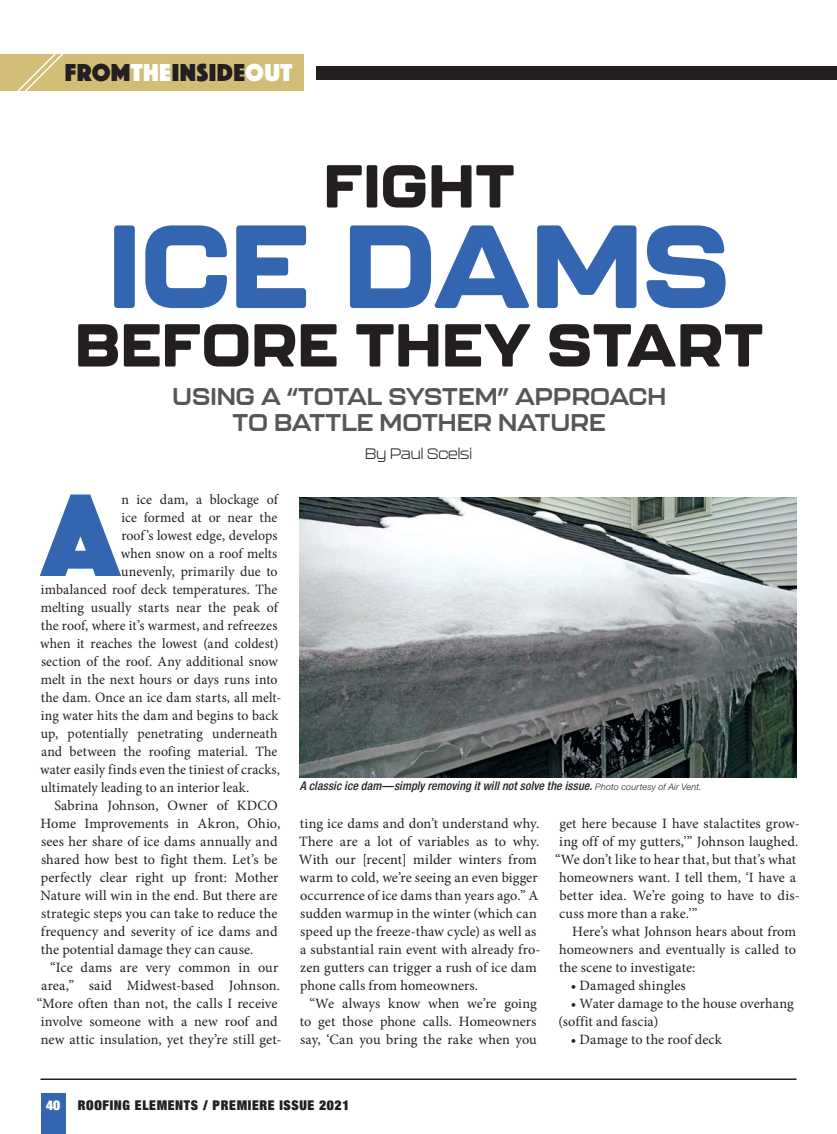
<style>
.page{position:relative;width:837px;height:1134px;background:#fff}
.page>*{position:absolute;margin:0;border:0;box-sizing:border-box;transform-origin:0 0}
.t1{font:122.25px "Phosphate Solid";color:#3465b0}
.t2{font:800 117px "Kallisto";letter-spacing:-.025em;color:#3465b0}
.t3{font:800 60px "Kallisto";letter-spacing:-.005em;color:#231f20}
.t4{font:25.5px "Phosphate Solid";letter-spacing:.015em;color:#231f20}
.t5{font:700 24px/25.5px "Kallisto";color:#585555;text-align:center}
.t6{font:300 15px "Kallisto";color:#231f20}
.t7{font:14.25px/18px "Minion Pro";letter-spacing:.005em;color:#231f20}
.t8{font:900 condensed 13.5px "Helvetica Neue LT Std";letter-spacing:.05em;color:#231f20}
.t9{font:900 condensed 13.5px "Helvetica Neue LT Std";color:#fff}
.t10{font:italic 500 condensed 12px "Helvetica Neue LT Std";letter-spacing:.01em;color:#231f20}
.s1{color:#fff}
.s2{font-weight:300;font-stretch:normal;font-size:9px}
</style>
<div class="page">
<div style="left:41px;top:1094px;width:25px;height:40px;background:#3465b0"></div>
<hr style="left:40px;top:1078px;width:756px;height:2px;background:#231f20">
<div style="left:0;top:54px;width:304px;height:37px;background:#d1bd75"></div>
<svg style="left:17px;top:54px;width:47px;height:37px"></svg>
<div style="left:316px;top:66px;width:521px;height:14px;background:#231f20"></div>
<img style="left:300px;top:498px;width:496px;height:280px">
<h3 class="t4" style="left:65px;top:57px;width:229px">FROM<span class="s1">THE</span>INSIDE<span class="s1">OUT</span></h3>
<h3 class="t3" style="left:323px;top:161px;width:193px">FIGHT</h3>
<h2 class="t2" style="left:107px;top:217px;width:626px">ICE DAMS</h2>
<h3 class="t3" style="left:74px;top:320px;width:690px">BEFORE THEY START</h3>
<h3 class="t5" style="left:172px;top:386px;width:496px">USING A “TOTAL SYSTEM” APPROACH<br>TO BATTLE MOTHER NATURE</h3>
<h1 class="t1" style="left:42px;top:461px;width:78px">A</h1>
<p class="t7" style="left:121px;top:492px;width:158px">n ice dam, a blockage of</p>
<p class="t7" style="left:121px;top:510px;width:158px">ice formed at or near the</p>
<p class="t7" style="left:121px;top:528px;width:158px">roof’s lowest edge, develops</p>
<p class="t7" style="left:121px;top:546px;width:158px">when snow on a roof melts</p>
<p class="t7" style="left:121px;top:564px;width:158px">unevenly, primarily due to</p>
<p class="t7" style="left:41px;top:582px;width:238px">imbalanced roof deck temperatures. The</p>
<p class="t7" style="left:41px;top:600px;width:239px">melting usually starts near the peak of</p>
<p class="t7" style="left:41px;top:618px;width:238px">the roof, where it’s warmest, and refreezes</p>
<p class="t7" style="left:40px;top:636px;width:240px">when it reaches the lowest (and coldest)</p>
<p class="t7" style="left:41px;top:654px;width:238px">section of the roof. Any additional snow</p>
<p class="t7" style="left:41px;top:672px;width:238px">melt in the next hours or days runs into</p>
<p class="t7" style="left:41px;top:690px;width:242px">the dam. Once an ice dam starts, all melt-</p>
<p class="t7" style="left:41px;top:708px;width:239px">ing water hits the dam and begins to back</p>
<p class="t7" style="left:41px;top:726px;width:238px">up, potentially penetrating underneath</p>
<p class="t7" style="left:41px;top:744px;width:238px">and between the roofing material. The</p>
<p class="t7" style="left:40px;top:762px;width:241px">water easily finds even the tiniest of cracks,</p>
<p class="t7" style="left:41px;top:780px;width:210px">ultimately leading to an interior leak.</p>
<p class="t7" style="left:54px;top:798px;width:225px">Sabrina Johnson, Owner of KDCO</p>
<p class="t7" style="left:40px;top:816px;width:241px">Home Improvements in Akron, Ohio,</p>
<p class="t7" style="left:41px;top:834px;width:238px">sees her share of ice dams annually and</p>
<p class="t7" style="left:41px;top:852px;width:238px">shared how best to fight them. Let’s be</p>
<p class="t7" style="left:41px;top:870px;width:239px">perfectly clear right up front: Mother</p>
<p class="t7" style="left:40px;top:888px;width:239px">Nature will win in the end. But there are</p>
<p class="t7" style="left:41px;top:906px;width:238px">strategic steps you can take to reduce the</p>
<p class="t7" style="left:41px;top:924px;width:238px">frequency and severity of ice dams and</p>
<p class="t7" style="left:41px;top:942px;width:214px">the potential damage they can cause.</p>
<p class="t7" style="left:50px;top:960px;width:230px">“Ice dams are very common in our</p>
<p class="t7" style="left:41px;top:978px;width:241px">area,” said Midwest-based Johnson.</p>
<p class="t7" style="left:37px;top:996px;width:242px">“More often than not, the calls I receive</p>
<p class="t7" style="left:41px;top:1014px;width:238px">involve someone with a new roof and</p>
<p class="t7" style="left:41px;top:1032px;width:242px">new attic insulation, yet they’re still get-</p>
<p class="t6" style="left:365px;top:447px;width:108px">By Paul Scelsi</p>
<p class="t10" style="left:300px;top:781px;width:404px">A classic ice dam—simply removing it will not solve the issue. <span class="s2">Photo courtesy of Air Vent.</span></p>
<p class="t7" style="left:299px;top:816px;width:243px">ting ice dams and don’t understand why.<br>There are a lot of variables as to why.<br>With our [recent] milder winters from warm to cold, we’re seeing an even bigger occurrence of ice dams than years ago.” A sudden warmup in the winter (which can speed up the freeze-thaw cycle) as well as a substantial rain event with already fro&shy;zen gutters can trigger a rush of ice dam phone calls from homeowners.</p>
<p class="t7" style="left:300px;top:996px;width:239px;text-align:justify;text-indent:10px">“We always know when we’re going to get those phone calls. Homeowners say, ‘Can you bring the rake when you</p>
<p class="t7" style="left:555px;top:816px;width:246px">get here because I have stalactites grow&shy;ing off of my gutters,’” Johnson laughed. “We don’t like to hear that, but that’s what homeowners want. I tell them, ‘I have a better idea. We’re going to have to dis&shy;cuss more than a rake.’”</p>
<p class="t7" style="left:559px;top:924px;width:239px;text-align:justify;text-indent:13px">Here’s what Johnson hears about from homeowners and eventually is called to the scene to investigate:</p>
<p class="t7" style="left:571px;top:977px;width:117px">• Damaged shingles</p>
<p class="t7" style="left:559px;top:995px;width:237px;text-indent:12px">• Water damage to the house overhang (soffit and fascia)</p>
<p class="t7" style="left:571px;top:1031px;width:153px">• Damage to the roof deck</p>
<p class="t9" style="left:46px;top:1101px;width:16px">40</p>
<p class="t8" style="left:78px;top:1101px;width:273px">ROOFING ELEMENTS / PREMIERE ISSUE 2021</p>
</div>
